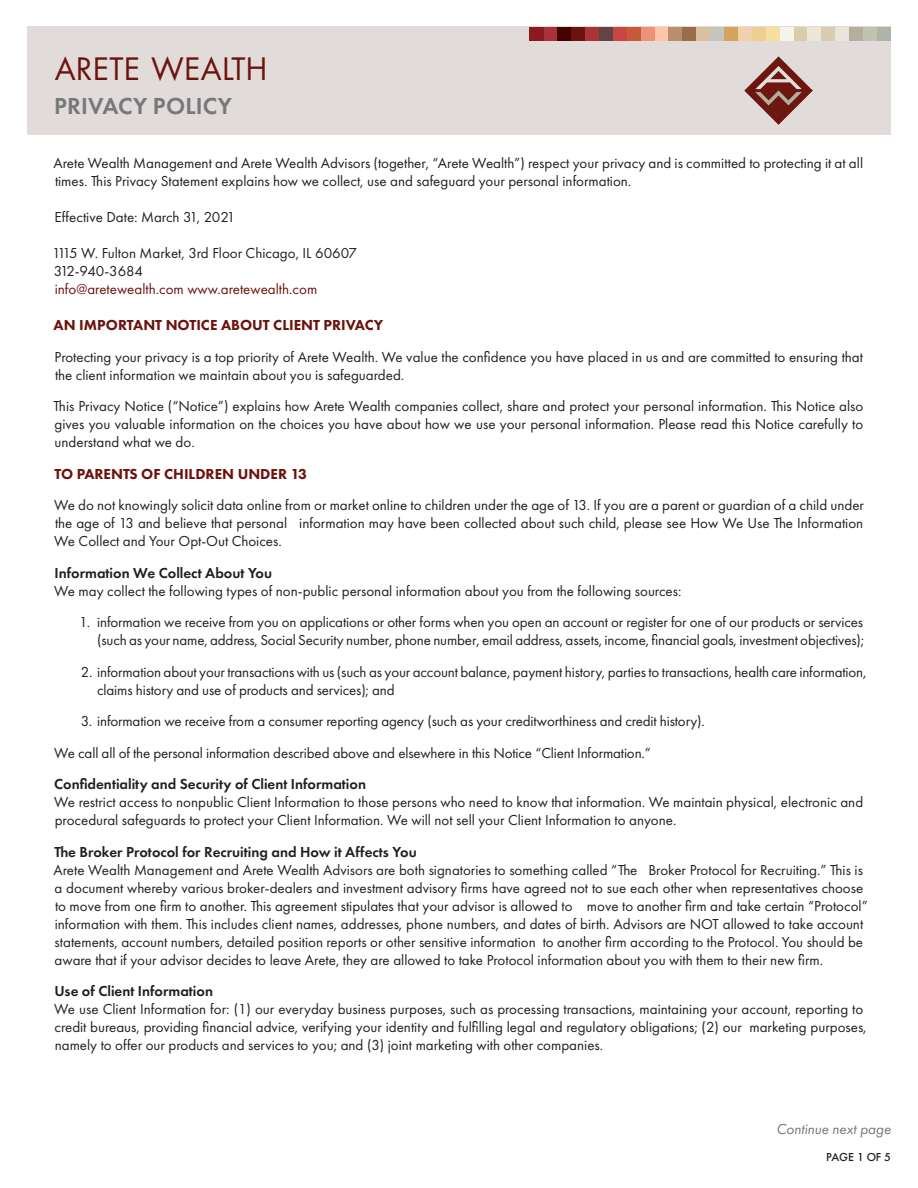
<style>
.page{position:relative;width:918px;height:1188px;background:#fff}
.page>*{position:absolute;margin:0;border:0;box-sizing:border-box;transform-origin:0 0}
.t1{font:30px "Futura";letter-spacing:.015em;color:#6c130e}
.t2{font:600 24px "Futura PT";letter-spacing:.01em;color:#76787b}
.t3{font:15px/18px "Futura PT";color:#231f20}
.t4{font:600 15px "Futura PT";color:#231f20}
.t5{font:800 15px "Futura PT";color:#6c130e}
.t6{font:15px "Futura PT";color:#6c130e}
.t7{font:italic 15px "Futura PT";color:#76787b}
.t8{font:15px "Futura PT";letter-spacing:-.025em;color:#231f20}
.t9{font:500 12px "Futura PT";letter-spacing:-.015em;color:#231f20}
</style>
<div class="page">
<div style="left:27px;top:27px;width:864px;height:108px;background:#e1dcd9"></div>
<div style="left:780px;top:27px;width:14px;height:13px;background:#f6f3ea"></div>
<div style="left:794px;top:27px;width:14px;height:13px;background:#daccaf"></div>
<div style="left:766px;top:27px;width:14px;height:13px;background:#f7df9c"></div>
<div style="left:724px;top:27px;width:14px;height:13px;background:#d5a45c"></div>
<div style="left:710px;top:27px;width:14px;height:13px;background:#c6c4be"></div>
<div style="left:821px;top:27px;width:14px;height:13px;background:#daccaf"></div>
<div style="left:627px;top:27px;width:14px;height:13px;background:#c65b3a"></div>
<div style="left:877px;top:27px;width:14px;height:13px;background:#acb5a8"></div>
<div style="left:863px;top:27px;width:14px;height:13px;background:#c1c3af"></div>
<div style="left:849px;top:27px;width:14px;height:13px;background:#b2af9f"></div>
<div style="left:835px;top:27px;width:14px;height:13px;background:#e9e5db"></div>
<div style="left:808px;top:27px;width:13px;height:13px;background:#ece8d5"></div>
<div style="left:752px;top:27px;width:14px;height:13px;background:#efce93"></div>
<div style="left:738px;top:27px;width:14px;height:13px;background:#efd2aa"></div>
<div style="left:682px;top:27px;width:14px;height:13px;background:#996d4a"></div>
<div style="left:696px;top:27px;width:14px;height:13px;background:#dabfa3"></div>
<div style="left:668px;top:27px;width:14px;height:13px;background:#b88e71"></div>
<div style="left:654px;top:27px;width:14px;height:13px;background:#fbc6aa"></div>
<div style="left:641px;top:27px;width:13px;height:13px;background:#ef9177"></div>
<div style="left:613px;top:27px;width:14px;height:13px;background:#cb4542"></div>
<div style="left:599px;top:27px;width:14px;height:13px;background:#614443"></div>
<div style="left:585px;top:27px;width:14px;height:13px;background:#ab3237"></div>
<div style="left:543px;top:27px;width:14px;height:13px;background:#aa3137"></div>
<div style="left:571px;top:27px;width:14px;height:13px;background:#6c130e"></div>
<div style="left:557px;top:27px;width:14px;height:13px;background:#430200"></div>
<img style="left:529px;top:27px;width:14px;height:13px">
<img style="left:745px;top:57px;width:67px;height:67px">
<p class="t1" style="left:55px;top:49px;width:214px">ARETE WEALTH</p>
<p class="t2" style="left:54px;top:91px;width:179px">PRIVACY POLICY</p>
<p class="t3" style="left:54px;top:154px;width:811px">Arete Wealth Management and Arete Wealth Advisors (together, “Arete Wealth”) respect your privacy and is committed to protecting it at all times. This Privacy Statement explains how we collect, use and safeguard your personal information.</p>
<p class="t3" style="left:55px;top:208px;width:182px">Effective Date: March 31, 2021</p>
<p class="t3" style="left:52px;top:244px;width:306px">1115 W. Fulton Market, 3rd Floor Chicago, IL 60607</p>
<p class="t8" style="left:54px;top:262px;width:91px">312-940-3684</p>
<p class="t6" style="left:55px;top:280px;width:264px">info@aretewealth.com www.aretewealth.com</p>
<p class="t5" style="left:54px;top:316px;width:331px">AN IMPORTANT NOTICE ABOUT CLIENT PRIVACY</p>
<p class="t3" style="left:55px;top:347px;width:810px">Protecting your privacy is a top priority of Arete Wealth. We value the confidence you have placed in us and are committed to ensuring that the client information we maintain about you is safeguarded.</p>
<p class="t3" style="left:54px;top:397px;width:811px;text-align:justify">This Privacy Notice (“Notice”) explains how Arete Wealth companies collect, share and protect your personal information. This Notice also gives you valuable information on the choices you have about how we use your personal information. Please read this Notice carefully to understand what we do.</p>
<p class="t5" style="left:54px;top:464px;width:254px">TO PARENTS OF CHILDREN UNDER 13</p>
<p class="t3" style="left:54px;top:496px;width:811px;text-align:justify">We do not knowingly solicit data online from or market online to children under the age of 13. If you are a parent or guardian of a child under the age of 13 and believe that personal information may have been collected about such child, please see How We Use The Information We Collect and Your Opt-Out Choices.</p>
<p class="t4" style="left:55px;top:563px;width:219px">Information We Collect About You</p>
<p class="t3" style="left:54px;top:581px;width:629px">We may collect the following types of non-public personal information about you from the following sources:</p>
<p class="t3" style="left:79px;top:613px;width:787px;text-align:right">1. information we receive from you on applications or other forms when you open an account or register for one of our products or services (such as your name, address, Social Security number, phone number, email address, assets, income, financial goals, investment objectives);</p>
<p class="t3" style="left:97px;top:662px;width:771px;text-indent:-16px">2. information about your transactions with us (such as your account balance, payment history, parties to transactions, health care information, claims history and use of products and services); and</p>
<p class="t3" style="left:81px;top:712px;width:626px">3. information we receive from a consumer reporting agency (such as your creditworthiness and credit history).</p>
<p class="t3" style="left:54px;top:743px;width:598px">We call all of the personal information described above and elsewhere in this Notice “Client Information.”</p>
<p class="t4" style="left:54px;top:775px;width:313px">Confidentiality and Security of Client Information</p>
<p class="t3" style="left:54px;top:793px;width:811px">We restrict access to nonpublic Client Information to those persons who need to know that information. We maintain physical, electronic and procedural safeguards to protect your Client Information. We will not sell your Client Information to anyone.</p>
<p class="t4" style="left:54px;top:842px;width:364px">The Broker Protocol for Recruiting and How it Affects You</p>
<p class="t3" style="left:54px;top:860px;width:816px">Arete Wealth Management and Arete Wealth Advisors are both signatories to something called “The Broker Protocol for Recruiting.” This is a document whereby various broker-dealers and investment advisory firms have agreed not to sue each other when representatives choose to move from one firm to another. This agreement stipulates that your advisor is allowed to move to another firm and take certain “Protocol” information with them. This includes client names, addresses, phone numbers, and dates of birth. Advisors are NOT allowed to take account statements, account numbers, detailed position reports or other sensitive information to another firm according to the Protocol. You should be aware that if your advisor decides to leave Arete, they are allowed to take Protocol information about you with them to their new firm.</p>
<p class="t4" style="left:54px;top:982px;width:160px">Use of Client Information</p>
<p class="t3" style="left:54px;top:1000px;width:814px">We use Client Information for: (1) our everyday business purposes, such as processing transactions, maintaining your account, reporting to credit bureaus, providing financial advice, verifying your identity and fulfilling legal and regulatory obligations; (2) our marketing purposes, namely to offer our products and services to you; and (3) joint marketing with other companies.</p>
<p class="t7" style="left:776px;top:1120px;width:116px">Continue next page</p>
<p class="t9" style="left:826px;top:1150px;width:66px">PAGE 1 OF 5</p>
</div>
